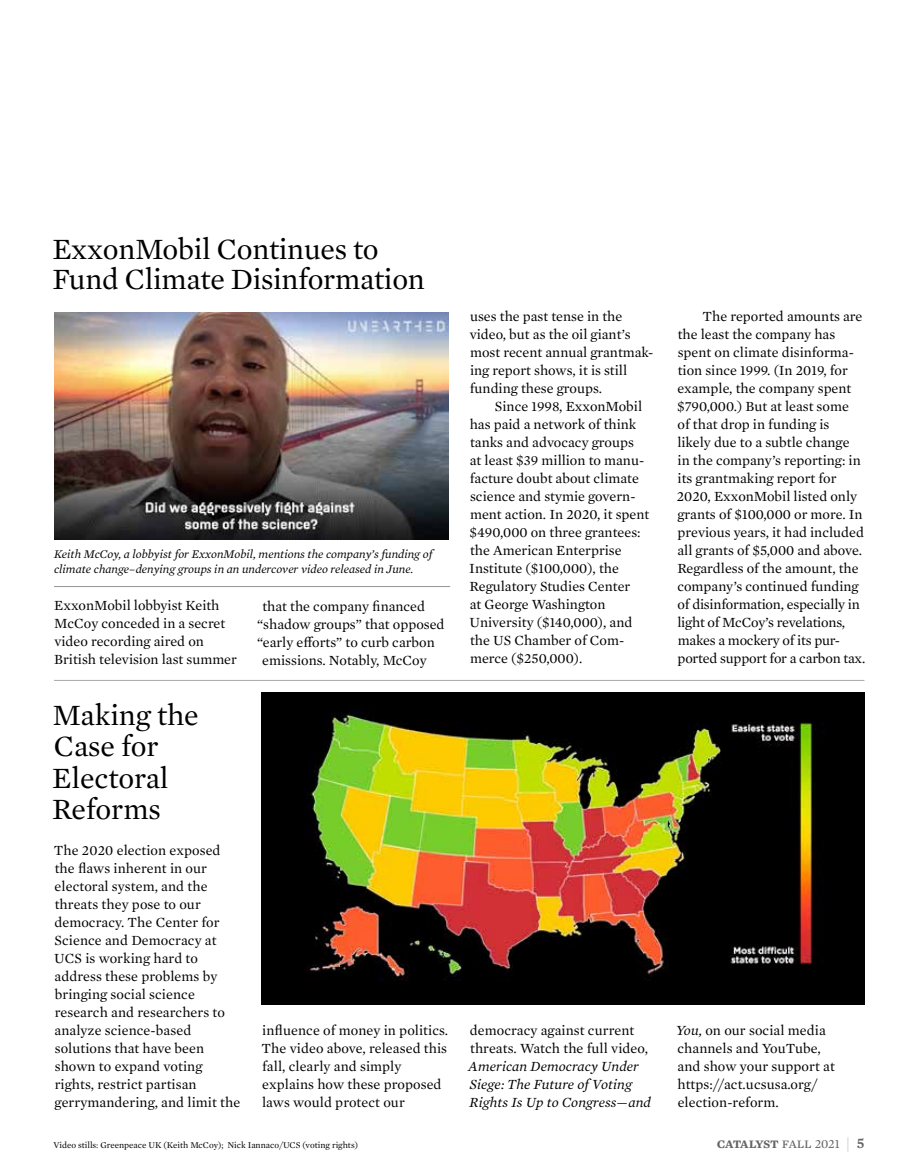
<style>
.page{position:relative;width:905px;height:1175px;background:#fff}
.page>*{position:absolute;margin:0;border:0;box-sizing:border-box;transform-origin:0 0}
.t1{font:30px/31.5px "Mercury Text G1";letter-spacing:-.01em;color:#000}
.t2{font:600 15px "Mercury Text G1";letter-spacing:-.04em;color:#636466}
.t3{font:14.25px/18px "Mercury Text G1";color:#000}
.t4{font:italic 14.25px/18px "Mercury Text G1";letter-spacing:.005em;color:#000}
.t5{font:italic 12px/14.2px "Mercury Text G1";color:#000}
.t6{font:9px "Mercury Text G1";letter-spacing:-.015em;color:#000}
.s1{font-style:italic}
.s2{font-weight:400}
.s3{font-weight:400;font-size:12.75px}
.s4{color:#d1d3d4}
</style>
<div class="page">
<div style="left:261px;top:692px;width:603px;height:312px;background:#000"></div>
<img style="left:54px;top:312px;width:394px;height:228px">
<hr style="left:54px;top:586px;width:396px;height:1px;background:#939598">
<img style="left:305px;top:709px;width:520px;height:272px">
<hr style="left:54px;top:680px;width:810px;height:1px;background:#a7a9ac">
<h1 class="t1" style="left:52px;top:232px;width:374px;line-height:30px">ExxonMobil Continues to<br>Fund Climate Disinformation</h1>
<p class="t5" style="left:54px;top:546px;width:380px">Keith McCoy, a lobbyist for ExxonMobil, mentions the company’s funding of climate change–denying groups in an undercover video released in June.</p>
<p class="t3" style="left:54px;top:595px;width:184px">ExxonMobil lobbyist Keith<br>McCoy conceded in a secret video recording aired on<br>British television last summer</p>
<p class="t3" style="left:262px;top:596px;width:164px">that the company financed</p>
<p class="t3" style="left:257px;top:614px;width:189px">“shadow groups” that opposed</p>
<p class="t3" style="left:257px;top:632px;width:179px">“early efforts” to curb carbon</p>
<p class="t3" style="left:262px;top:650px;width:166px">emissions. Notably, McCoy</p>
<p class="t3" style="left:469px;top:307px;width:185px">uses the past tense in the video, but as the oil giant’s most recent annual grantmak&shy;ing report shows, it is still funding these groups.</p>
<p class="t3" style="left:469px;top:397px;width:181px;text-indent:26px">Since 1998, ExxonMobil has paid a network of think tanks and advocacy groups<br>at least $39 million to manu&shy;facture doubt about climate science and stymie govern&shy;ment action. In 2020, it spent $490,000 on three grantees: the American Enterprise<br>Institute ($100,000), the<br>Regulatory Studies Center<br>at George Washington<br>University ($140,000), and the US Chamber of Com&shy;merce ($250,000).</p>
<h1 class="t1" style="left:52px;top:697px;width:148px">Making the<br>Case for<br>Electoral<br>Reforms</h1>
<p class="t3" style="left:54px;top:841px;width:188px">The 2020 election exposed the flaws inherent in our electoral system, and the threats they pose to our democracy. The Center for<br>Science and Democracy at<br>UCS is working hard to address these problems by bringing social science research and researchers to analyze science-based solutions that have been shown to expand voting rights, restrict partisan gerrymandering, and limit the</p>
<p class="t3" style="left:261px;top:1020px;width:188px">influence of money in politics.<br>The video above, released this fall, clearly and simply explains how these proposed laws would protect our</p>
<p class="t3" style="left:469px;top:1020px;width:180px">democracy against current threats. Watch the full video,</p>
<p class="t4" style="left:468px;top:1056px;width:184px">American Democracy Under<br>Siege: The Future of Voting<br>Rights Is Up to Congress—and</p>
<p class="t6" style="left:53px;top:1138px;width:306px">Video stills: Greenpeace UK (Keith McCoy); Nick Iannaco/UCS (voting rights)</p>
<p class="t3" style="left:676px;top:307px;width:190px;text-indent:26px">The reported amounts are the least the company has spent on climate disinforma&shy;tion since 1999. (In 2019, for example, the company spent $790,000.) But at least some<br>of that drop in funding is likely due to a subtle change<br>in the company’s reporting: in its grantmaking report for<br>2020, ExxonMobil listed only grants of $100,000 or more. In previous years, it had included all grants of $5,000 and above.<br>Regardless of the amount, the company’s continued funding of disinformation, especially in light of McCoy’s revelations, makes a mockery of its pur&shy;ported support for a carbon tax.</p>
<p class="t3" style="left:676px;top:1020px;width:160px"><span class="s1">You,</span> on our social media channels and YouTube, and show your support at https://act.ucsusa.org/ election-reform.</p>
<p class="t2" style="left:716px;top:1132px;width:149px">catalyst <span class="s2">fall</span> <span class="s3">2021</span> <span class="s4">|</span> 5</p>
</div>
